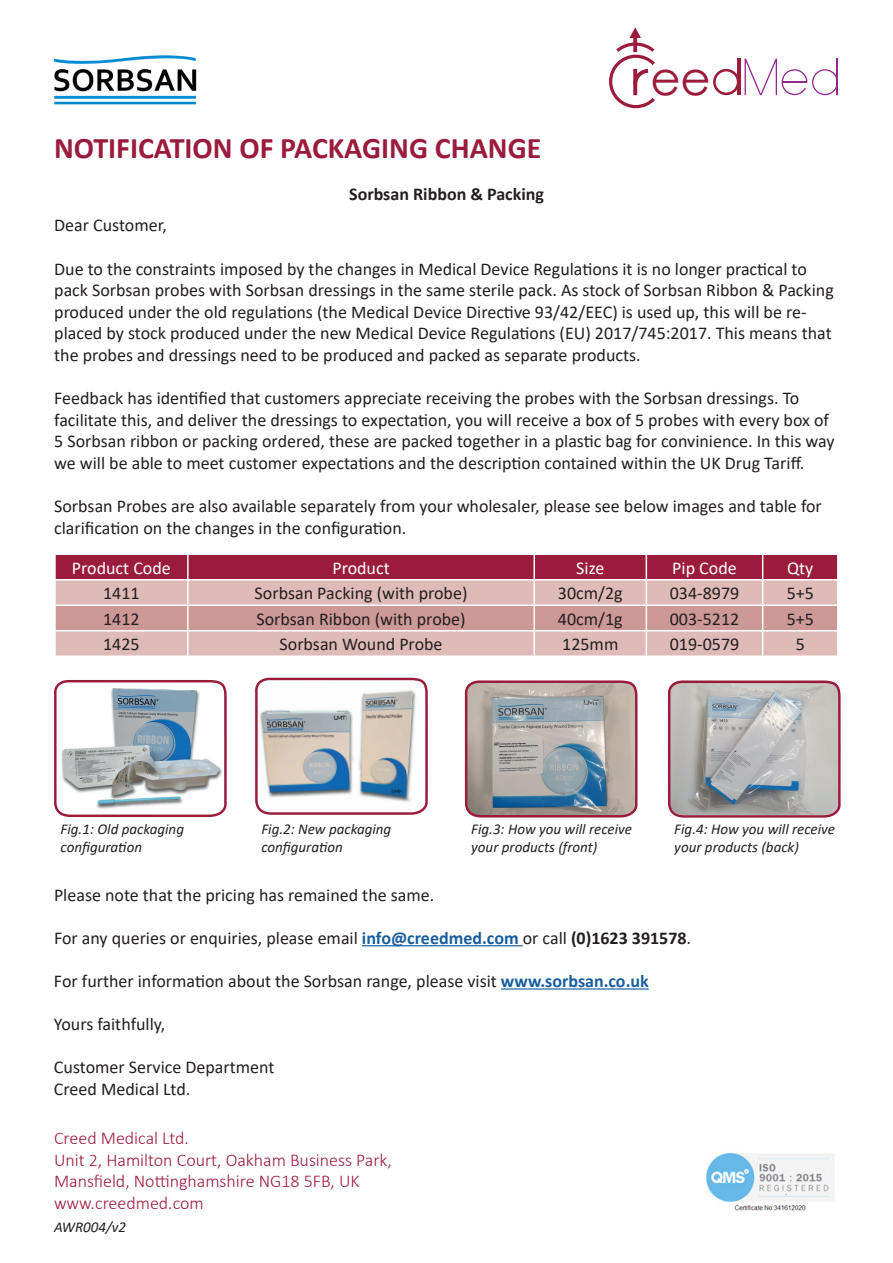
<style>
.page{position:relative;width:893px;height:1263px;background:#fff}
.page>*{position:absolute;margin:0;border:0;box-sizing:border-box;transform-origin:0 0}
.t1{font:46.65px "Century Gothic";color:#9d1b3b}
.t2{font:700 30px "Calibri";color:#9b1b3c}
.t3{font:18px/21.6px "Calibri";color:#231f20}
.t4{font:300 18px/21.6px "Calibri";color:#9b1b3c}
.t5{font:18px "Calibri";color:#fff}
.t6{font:700 18px "Calibri";color:#231f20}
.t7{font:italic 15px/18px "Calibri";color:#231f20}
.s1{color:#9b1b3c}
.s2{font-weight:700;color:#175d9e}
.s3{font-weight:700}
</style>
<div class="page">
<img style="left:706px;top:1153px;width:128px;height:58px">
<svg style="left:609px;top:28px;width:46px;height:81px"></svg>
<hr style="left:737px;top:59px;width:3px;height:36px;background:#9d1b3b">
<svg style="left:713px;top:69px;width:24px;height:26px"></svg>
<hr style="left:837px;top:58px;width:1px;height:37px;background:#90268f">
<svg style="left:745px;top:59px;width:92px;height:36px"></svg>
<hr style="left:362px;top:945px;width:161px;height:1px;background:#175d9e">
<hr style="left:501px;top:988px;width:148px;height:1px;background:#175d9e">
<svg style="left:55px;top:554px;width:783px;height:101px;background:#cc9197"></svg>
<svg style="left:54px;top:679px;width:172px;height:138px"></svg>
<svg style="left:255px;top:677px;width:172px;height:138px"></svg>
<svg style="left:464px;top:680px;width:173px;height:138px;background:#a09c9f"></svg>
<svg style="left:667px;top:680px;width:173px;height:138px;background:#b3adaf"></svg>
<img style="left:54px;top:55px;width:143px;height:50px">
<h2 class="t2" style="left:54px;top:127px;width:489px">NOTIFICATION OF PACKAGING CHANGE</h2>
<p class="t6" style="left:349px;top:181px;width:196px">Sorbsan Ribbon &amp; Packing</p>
<h1 class="t1" style="left:650px;top:45px;width:62px">e<span class="s1">e</span></h1>
<p class="t3" style="left:54px;top:214px;width:114px">Dear Customer,</p>
<p class="t3" style="left:54px;top:257px;width:781px">Due to the constraints imposed by the changes in Medical Device Regulations it is no longer practical to pack Sorbsan probes with Sorbsan dressings in the same sterile pack. As stock of Sorbsan Ribbon &amp; Packing produced under the old regulations (the Medical Device Directive 93/42/EEC) is used up, this will be re&shy;placed by stock produced under the new Medical Device Regulations (EU) 2017/745:2017. This means that the probes and dressings need to be produced and packed as separate products.</p>
<p class="t3" style="left:54px;top:387px;width:782px">Feedback has identified that customers appreciate receiving the probes with the Sorbsan dressings. To facilitate this, and deliver the dressings to expectation, you will receive a box of 5 probes with every box of 5 Sorbsan ribbon or packing ordered, these are packed together in a plastic bag for convinience. In this way we will be able to meet customer expectations and the description contained within the UK Drug Tariff.</p>
<p class="t3" style="left:54px;top:495px;width:769px">Sorbsan Probes are also available separately from your wholesaler, please see below images and table for clarification on the changes in the configuration.</p>
<p class="t5" style="left:72px;top:555px;width:100px">Product Code</p>
<p class="t5" style="left:332px;top:555px;width:59px">Product</p>
<p class="t5" style="left:576px;top:555px;width:30px">Size</p>
<p class="t5" style="left:672px;top:555px;width:66px">Pip Code</p>
<p class="t5" style="left:787px;top:555px;width:28px">Qty</p>
<p class="t3" style="left:103px;top:582px;width:38px">1411</p>
<p class="t3" style="left:255px;top:582px;width:214px">Sorbsan Packing (with probe)</p>
<p class="t3" style="left:558px;top:582px;width:66px">30cm/2g</p>
<p class="t3" style="left:670px;top:582px;width:71px">034-8979</p>
<p class="t3" style="left:787px;top:582px;width:29px">5+5</p>
<p class="t3" style="left:103px;top:607px;width:38px">1412</p>
<p class="t3" style="left:256px;top:607px;width:211px">Sorbsan Ribbon (with probe)</p>
<p class="t3" style="left:558px;top:607px;width:66px">40cm/1g</p>
<p class="t3" style="left:670px;top:607px;width:71px">003-5212</p>
<p class="t3" style="left:787px;top:607px;width:29px">5+5</p>
<p class="t3" style="left:103px;top:633px;width:38px">1425</p>
<p class="t3" style="left:280px;top:633px;width:164px">Sorbsan Wound Probe</p>
<p class="t3" style="left:562px;top:633px;width:58px">125mm</p>
<p class="t3" style="left:670px;top:633px;width:71px">019-0579</p>
<p class="t3" style="left:796px;top:633px;width:11px">5</p>
<p class="t7" style="left:61px;top:819px;width:125px">Fig.1: Old packaging configuration</p>
<p class="t7" style="left:261px;top:819px;width:131px">Fig.2: New packaging configuration</p>
<p class="t7" style="left:471px;top:819px;width:162px">Fig.3: How you will receive your products (front)</p>
<p class="t7" style="left:674px;top:819px;width:162px">Fig.4: How you will receive your products (back)</p>
<p class="t3" style="left:54px;top:883px;width:382px">Please note that the pricing has remained the same.</p>
<p class="t3" style="left:54px;top:926px;width:639px">For any queries or enquiries, please email <span class="s2">info@creedmed.com</span> or call <span class="s3">(0)1623 391578</span>.</p>
<p class="t3" style="left:54px;top:970px;width:596px">For further information about the Sorbsan range, please visit <span class="s2">www.sorbsan.co.uk</span></p>
<p class="t3" style="left:54px;top:1013px;width:113px">Yours faithfully,</p>
<p class="t3" style="left:54px;top:1056px;width:222px">Customer Service Department<br>Creed Medical Ltd.</p>
<p class="t4" style="left:54px;top:1127px;width:339px">Creed Medical Ltd.<br>Unit 2, Hamilton Court, Oakham Business Park,<br>Mansfield, Nottinghamshire NG18 5FB, UK www.creedmed.com</p>
<p class="t7" style="left:54px;top:1217px;width:74px">AWR004/v2</p>
</div>
